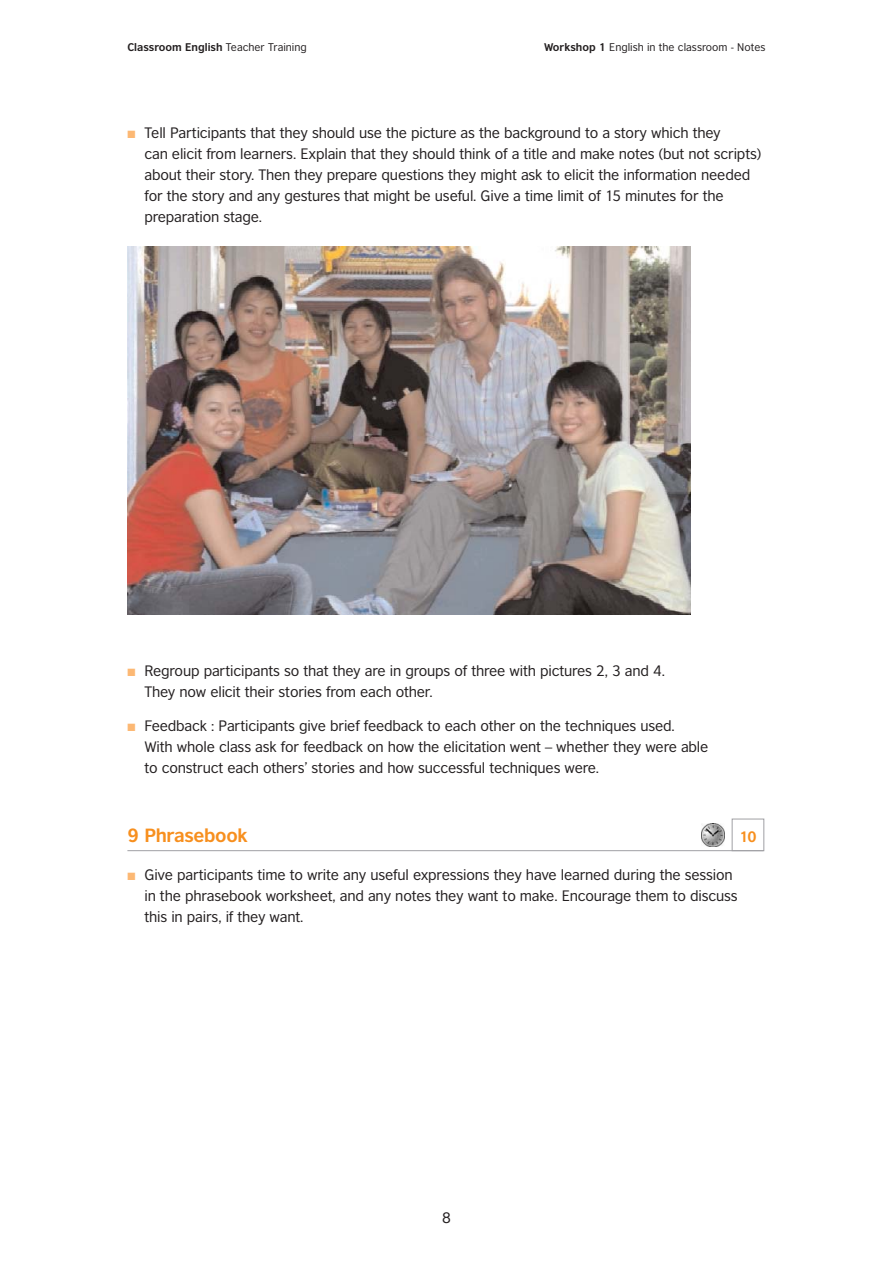
<style>
.page{position:relative;width:893px;height:1263px;background:#fff}
.page>*{position:absolute;margin:0;border:0;box-sizing:border-box;transform-origin:0 0}
.t1{font:700 18px "British Council Sans";letter-spacing:-.02em;color:#f78f1e}
.t2{font:14.25px/21px "British Council Sans";letter-spacing:-.01em;color:#231f20}
.t3{font:700 14.25px "British Council Sans";color:#f78f1e}
.t4{font:10.5px "British Council Sans";color:#231f20}
.t5{font:700 10.5px "British Council Sans";color:#231f20}
.s1{font-weight:400}
.s2{font-weight:700}
.s3{color:#fcb874}
</style>
<div class="page">
<img style="left:127px;top:246px;width:638px;height:606px">
<p class="t5" style="left:127px;top:42px;width:181px">Classroom English <span class="s1">Teacher Training</span></p>
<p class="t4" style="left:544px;top:43px;width:223px"><span class="s2">Workshop 1</span> English in the classroom - Notes</p>
<p class="t2" style="left:144px;top:124px;width:618px;text-indent:-17px"><span class="s3">■</span> Tell Participants that they should use the picture as the background to a story which they<br>can elicit from learners. Explain that they should think of a title and make notes (but not scripts) about their story. Then they prepare questions they might ask to elicit the information needed for the story and any gestures that might be useful. Give a time limit of 15 minutes for the preparation stage.</p>
<p class="t2" style="left:144px;top:662px;width:522px;text-indent:-17px"><span class="s3">■</span> Regroup participants so that they are in groups of three with pictures 2, 3 and 4.<br>They now elicit their stories from each other.</p>
<p class="t2" style="left:144px;top:717px;width:565px;text-indent:-17px"><span class="s3">■</span> Feedback : Participants give brief feedback to each other on the techniques used.<br>With whole class ask for feedback on how the elicitation went – whether they were able to construct each others’ stories and how successful techniques were.</p>
<p class="t1" style="left:127px;top:827px;width:122px">9 Phrasebook</p>
<p class="t2" style="left:144px;top:866px;width:594px;text-indent:-17px"><span class="s3">■</span> Give participants time to write any useful expressions they have learned during the session in the phrasebook worksheet, and any notes they want to make. Encourage them to discuss this in pairs, if they want.</p>
<p class="t3" style="left:739px;top:830px;width:18px">10</p>
<p class="t2" style="left:442px;top:1208px;width:10px">8</p>
</div>
